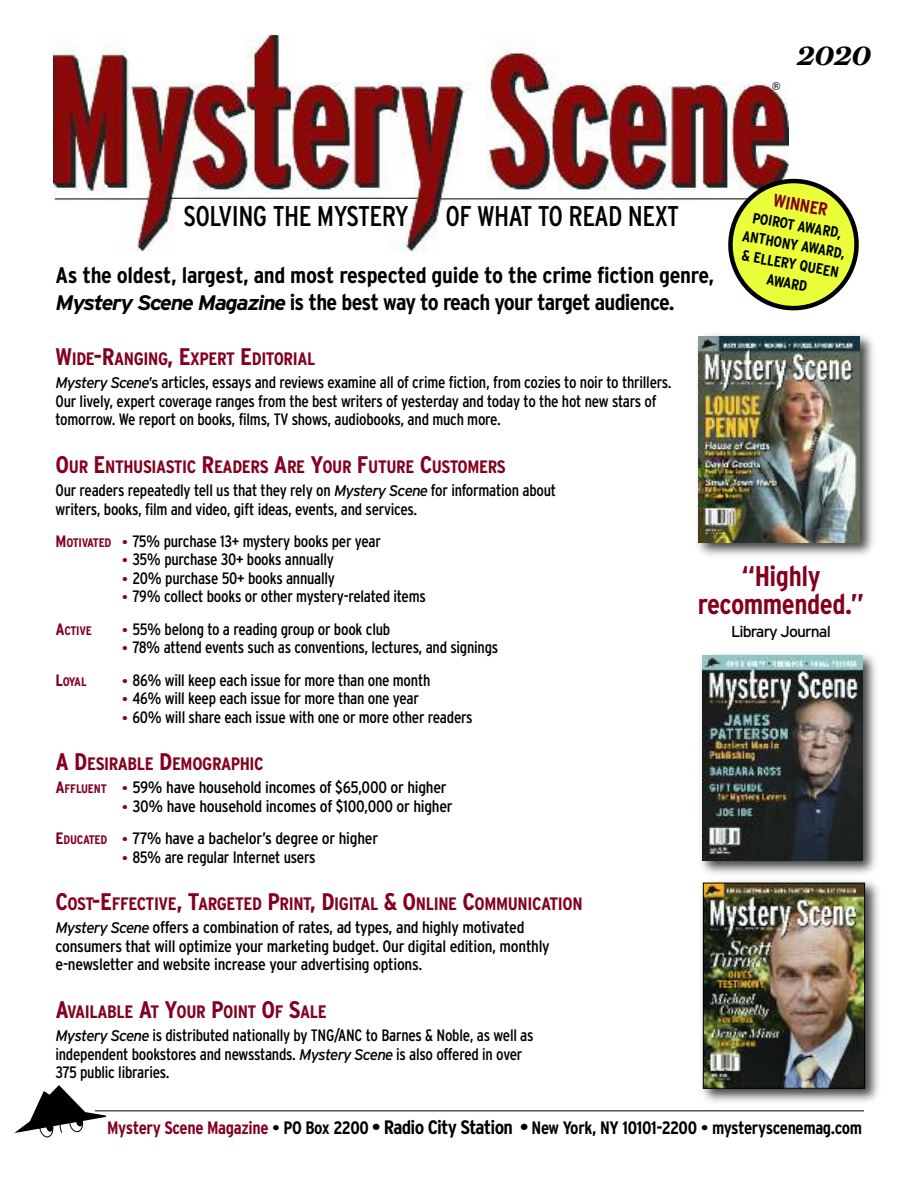
<style>
.page{position:relative;width:918px;height:1188px;background:#fff}
.page>*{position:absolute;margin:0;border:0;box-sizing:border-box;transform-origin:0 0}
.t1{font:italic 700 30px "Miller Text";color:#000}
.t2{font:condensed 28.5px "Interstate";letter-spacing:-.02em;color:#000}
.t3{font:700 condensed 28.5px/28.5px "Interstate";letter-spacing:-.015em;color:#84001f;text-align:center}
.t4{font:700 condensed 22.5px/27px "Interstate";letter-spacing:-.02em;color:#000;scale:1.05 1}
.t5{font:700 condensed 18px "Interstate";letter-spacing:-.02em;color:#84001f;scale:1.05 1}
.t6{font:700 condensed 18px "Interstate";letter-spacing:-.02em;color:#000}
.t7{font:condensed 16.5px/18.5px "Interstate";letter-spacing:-.015em;color:#000}
.t8{font:condensed 16.5px/18.5px "Interstate";letter-spacing:-.015em;color:#000;scale:1.05 1}
.t9{font:15.75px "Interstate";letter-spacing:-.06em;color:#000}
.t10{font:700 condensed 15px/19.5px "Interstate";color:#000;text-align:center;scale:1.05 1}
.t11{font:700 condensed 12.3px "Interstate";letter-spacing:-.02em;color:#84001f;scale:1.05 1}
.t12{font:11.1px "Helvetica";color:#000;scale:.94 1}
.s1{font-style:italic;font-stretch:normal;font-size:21px}
.s2{font-size:24px}
.s3{font-style:italic;font-stretch:normal;font-size:15.3px}
.s4{font-stretch:normal;font-size:15.3px}
.s5{font-weight:700;color:#84001f}
.s6{font-weight:700;font-size:12.3px;color:#84001f}
.s7{font-size:13.5px;color:#84001f}
.s8{font-size:16.5px}
.s9{color:#84001f}
.s10{font-family:"Miller Text";font-weight:400;font-stretch:normal;font-size:19.5px}
.s11{font-size:19.5px}
</style>
<div class="page">
<img style="left:54px;top:35px;width:735px;height:215px">
<hr style="left:441px;top:199px;width:306px;height:1px;background:#000">
<hr style="left:55px;top:199px;width:93px;height:1px;background:#000">
<hr style="left:171px;top:198px;width:246px;height:1px;background:#000">
<img style="left:697px;top:334px;width:177px;height:222px">
<img style="left:699px;top:336px;width:161px;height:206px">
<svg style="left:723px;top:174px;width:136px;height:137px"></svg>
<svg style="left:14px;top:1085px;width:92px;height:53px"></svg>
<hr style="left:95px;top:1111px;width:769px;height:1px;background:#000">
<img style="left:700px;top:653px;width:176px;height:221px">
<img style="left:702px;top:655px;width:160px;height:206px">
<img style="left:702px;top:880px;width:177px;height:222px">
<img style="left:705px;top:885px;width:158px;height:201px">
<div style="left:703px;top:883px;width:162px;height:205px;border:1px solid #000"></div>
<p class="t12" style="left:772px;top:80px;width:10px">®</p>
<h1 class="t1" style="left:796px;top:37px;width:76px">2020</h1>
<p class="t5" style="left:775px;top:190px;width:54px;rotate:10deg">WINNER</p>
<p class="t10" style="left:744px;top:226px;width:101px;rotate:10deg">ANTHONY AWARD,</p>
<h2 class="t2" style="left:184px;top:200px;width:227px">SOLVING THE MYSTERY</h2>
<h2 class="t2" style="left:446px;top:200px;width:235px">OF WHAT TO READ NEXT</h2>
<p class="t10" style="left:754px;top:208px;width:87px;rotate:10deg">POIROT AWARD,</p>
<p class="t10" style="left:744px;top:246px;width:95px;rotate:10deg">&amp; ELLERY QUEEN<br>AWARD</p>
<h3 class="t4" style="left:56px;top:261px;width:629px">As the oldest, largest, and most respected guide to the crime fiction genre,<br><span class="s1">Mystery Scene Magazine</span> is the best way to reach your target audience.</h3>
<p class="t5" style="left:56px;top:348px;width:249px"><span class="s2">W</span>IDE<span class="s2">-R</span>ANGING<span class="s2">, E</span>XPERT <span class="s2">E</span>DITORIAL</p>
<p class="t7" style="left:56px;top:374px;width:618px"><span class="s3">Mystery Scene</span><span class="s4">’s</span> articles, essays and reviews examine all of crime fiction, from cozies to noir to thrillers.<br>Our lively, expert coverage ranges from the best writers of yesterday and today to the hot new stars of tomorrow. We report on books, films, TV shows, audiobooks, and much more.</p>
<p class="t5" style="left:56px;top:456px;width:430px"><span class="s2">O</span>UR <span class="s2">E</span>NTHUSIASTIC <span class="s2">R</span>EADERS <span class="s2">A</span>RE <span class="s2">Y</span>OUR <span class="s2">F</span>UTURE <span class="s2">C</span>USTOMERS</p>
<p class="t7" style="left:56px;top:481px;width:502px">Our readers repeatedly tell us that they rely on <span class="s3">Mystery Scene</span> for information about writers, books, film and video, gift ideas, events, and services.</p>
<p class="t7" style="left:56px;top:532px;width:327px"><span class="s5">M</span><span class="s6">OTIVATED</span> <span class="s7">•</span> 75% purchase 13+ mystery books per year</p>
<p class="t7" style="left:122px;top:551px;width:213px"><span class="s7">•</span> 35% purchase 30+ books annually</p>
<p class="t7" style="left:122px;top:569px;width:214px"><span class="s7">•</span> 20% purchase 50+ books annually</p>
<p class="t7" style="left:122px;top:587px;width:305px"><span class="s7">•</span> 79% collect books or other mystery-related items</p>
<p class="t11" style="left:56px;top:623px;width:36px"><span class="s8">A</span>CTIVE</p>
<p class="t7" style="left:122px;top:620px;width:270px"><span class="s7">•</span> 55% belong to a reading group or book club</p>
<p class="t7" style="left:122px;top:638px;width:378px"><span class="s7">•</span> 78% attend events such as conventions, lectures, and signings</p>
<p class="t11" style="left:56px;top:674px;width:31px"><span class="s8">L</span>OYAL</p>
<p class="t7" style="left:122px;top:671px;width:310px"><span class="s7">•</span> 86% will keep each issue for more than one month</p>
<p class="t7" style="left:122px;top:689px;width:298px"><span class="s7">•</span> 46% will keep each issue for more than one year</p>
<p class="t7" style="left:122px;top:708px;width:352px"><span class="s7">•</span> 60% will share each issue with one or more other readers</p>
<p class="t5" style="left:56px;top:753px;width:200px"><span class="s2">A D</span>ESIRABLE <span class="s2">D</span>EMOGRAPHIC</p>
<p class="t8" style="left:56px;top:778px;width:374px"><span class="s5">A</span><span class="s6">FFLUENT</span> <span class="s7">•</span> 59% have household incomes of $65,000 or higher</p>
<p class="t8" style="left:56px;top:790px;width:380px;line-height:32.4px;text-indent:67px"><span class="s7">•</span> 30% have household incomes of $100,000 or higher<br><span class="s5">E</span><span class="s6">DUCATED</span> <span class="s7">•</span> 77% have a bachelor’s degree or higher</p>
<p class="t7" style="left:122px;top:848px;width:195px"><span class="s7">•</span> 85% are regular Internet users</p>
<p class="t5" style="left:56px;top:893px;width:504px"><span class="s2">C</span>OST<span class="s2">-E</span>FFECTIVE<span class="s2">, T</span>ARGETED <span class="s2">P</span>RINT<span class="s2">, D</span>IGITAL <span class="s2">&amp; O</span>NLINE <span class="s2">C</span>OMMUNICATION</p>
<p class="t8" style="left:56px;top:919px;width:472px"><span class="s3">Mystery Scene</span> offers a combination of rates, ad types, and highly motivated consumers that will optimize your marketing budget. Our digital edition, monthly e-newsletter and website increase your advertising options.</p>
<p class="t5" style="left:56px;top:1001px;width:260px"><span class="s2">A</span>VAILABLE <span class="s2">A</span>T <span class="s2">Y</span>OUR <span class="s2">P</span>OINT <span class="s2">O</span>F <span class="s2">S</span>ALE</p>
<p class="t7" style="left:55px;top:1026px;width:480px"><span class="s3">Mystery Scene</span> is distributed nationally by TNG/ANC to Barnes &amp; Noble, as well as independent bookstores and newsstands. <span class="s3">Mystery Scene</span> is also offered in over<br>375 public libraries.</p>
<h2 class="t3" style="left:698px;top:562px;width:168px">“Highly recommended.”</h2>
<p class="t9" style="left:731px;top:622px;width:101px">Library Journal</p>
<p class="t6" style="left:107px;top:1117px;width:757px"><span class="s9">Mystery Scene Magazine</span> <span class="s10">•</span> PO Box 2200 <span class="s11">• Radio City Station •</span> New York, NY 10101-2200 <span class="s10">•</span> mysteryscenemag.com</p>
</div>
